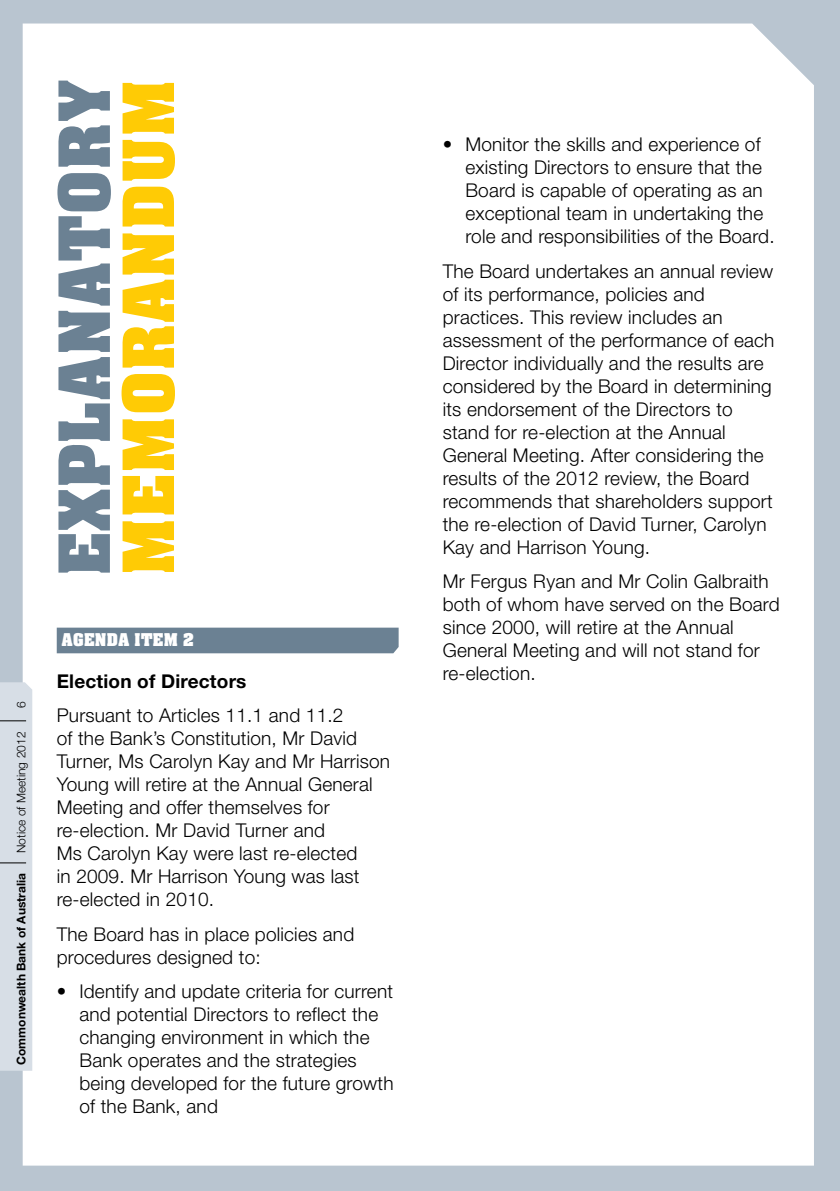
<style>
.page{position:relative;width:840px;height:1191px;background:#fff}
.page>*{position:absolute;margin:0;border:0;box-sizing:border-box;transform-origin:0 0}
.t1{font:700 60px "Aachen";letter-spacing:.03em;color:#6b8193}
.t2{font:700 60px "Aachen";letter-spacing:.03em;color:#ffcb05}
.t3{font:300 19px/23px "Helvetica Neue";letter-spacing:.01em;color:#000}
.t4{font:700 19px "Helvetica Neue";letter-spacing:.01em;color:#000}
.t5{font:700 15px "Aachen";letter-spacing:.035em;color:#fff}
.t6{font:700 12px "Helvetica Neue";color:#000}
.t7{font:300 12px "Helvetica Neue";color:#000}
</style>
<div class="page">
<div style="left:0;top:0;width:839px;height:1191px;background:#b9c5d0"></div>
<div style="left:23px;top:24px;width:790px;height:1141px;background:#fff"></div>
<div style="left:57px;top:627px;width:341px;height:26px;background:#6b8193"></div>
<div style="left:0;top:682px;width:32px;height:388px;background:#d7dee6"></div>
<p class="t7" style="left:14px;top:708px;width:8px;rotate:-90deg">6</p>
<p class="t7" style="left:14px;top:853px;width:123px;rotate:-90deg">Notice of Meeting 2012</p>
<p class="t6" style="left:14px;top:1064px;width:193px;rotate:-90deg">Commonwealth Bank of Australia</p>
<h1 class="t1" style="left:41px;top:575px;width:497px;rotate:-90deg">EXPLANATORY</h1>
<h1 class="t2" style="left:105px;top:575px;width:496px;rotate:-90deg">MEMORANDUM</h1>
<p class="t5" style="left:62px;top:629px;width:133px">AGENDA ITEM 2</p>
<p class="t4" style="left:57px;top:669px;width:191px">Election of Directors</p>
<p class="t3" style="left:57px;top:703px;width:334px">Pursuant to Articles 11.1 and 11.2<br>of the Bank’s Constitution, Mr David Turner, Ms Carolyn Kay and Mr Harrison Young will retire at the Annual General Meeting and offer themselves for re-election. Mr David Turner and<br>Ms Carolyn Kay were last re-elected<br>in 2009. Mr Harrison Young was last re-elected in 2010.</p>
<p class="t3" style="left:57px;top:921px;width:299px">The Board has in place policies and procedures designed to:</p>
<p class="t3" style="left:79px;top:979px;width:315px;text-indent:-23px">• Identify and update criteria for current and potential Directors to reflect the changing environment in which the Bank operates and the strategies being developed for the future growth of the Bank, and</p>
<p class="t3" style="left:465px;top:132px;width:310px;text-indent:-23px">• Monitor the skills and experience of existing Directors to ensure that the Board is capable of operating as an exceptional team in undertaking the role and responsibilities of the Board.</p>
<p class="t3" style="left:442px;top:259px;width:333px">The Board undertakes an annual review of its performance, policies and practices. This review includes an assessment of the performance of each Director individually and the results are considered by the Board in determining its endorsement of the Directors to stand for re-election at the Annual General Meeting. After considering the results of the 2012 review, the Board recommends that shareholders support the re-election of David Turner, Carolyn Kay and Harrison Young.</p>
<p class="t3" style="left:442px;top:569px;width:338px">Mr Fergus Ryan and Mr Colin Galbraith both of whom have served on the Board since 2000, will retire at the Annual<br>General Meeting and will not stand for re‑election.</p>
</div>
